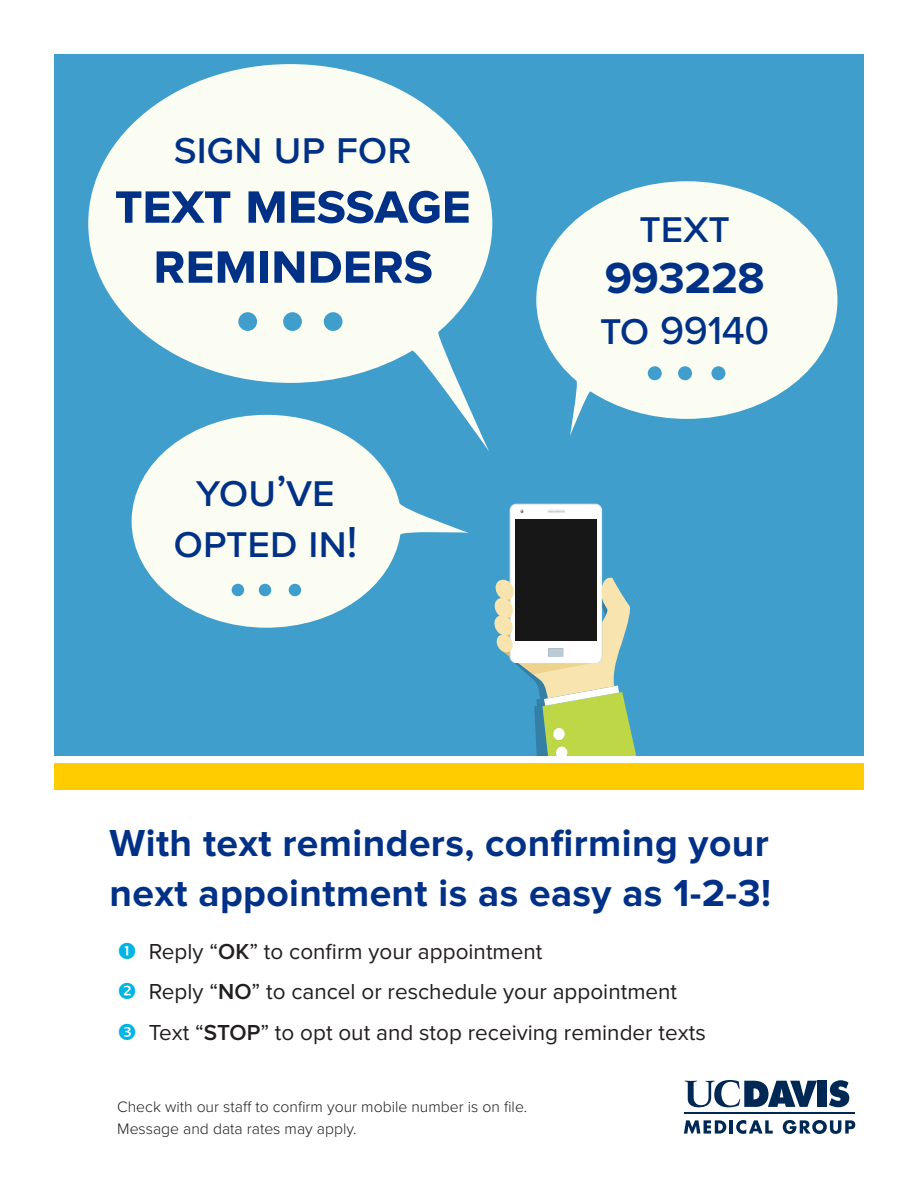
<style>
.page{position:relative;width:918px;height:1188px;background:#fff}
.page>*{position:absolute;margin:0;border:0;box-sizing:border-box;transform-origin:0 0}
.t1{font:700 57px "Proxima Nova";letter-spacing:-.01em;color:#003186}
.t2{font:500 45px "Proxima Nova";letter-spacing:-.01em;color:#003186}
.t3{font:700 45px "Proxima Nova";letter-spacing:-.01em;color:#003186}
.t4{font:500 40.5px "Proxima Nova";letter-spacing:-.01em;color:#003186}
.t5{font:700 39px/49.5px "Proxima Nova";letter-spacing:.01em;color:#003186}
.t6{font:22.5px "Proxima Nova";color:#231f20}
.t7{font:300 15.75px "Proxima Nova";color:#231f20}
.s1{font-size:45px}
.s2{font-weight:600}
</style>
<div class="page">
<svg style="left:829px;top:1080px;width:20px;height:27px"></svg>
<div style="left:818px;top:1081px;width:9px;height:26px;background:#002855"></div>
<svg style="left:684px;top:1080px;width:133px;height:28px"></svg>
<hr style="left:684px;top:1113px;width:171px;height:1px;background:#002855">
<svg style="left:684px;top:1120px;width:42px;height:14px"></svg>
<hr style="left:730px;top:1120px;width:3px;height:14px;background:#002855">
<svg style="left:736px;top:1120px;width:37px;height:14px"></svg>
<svg style="left:783px;top:1120px;width:72px;height:14px"></svg>
<div style="left:54px;top:54px;width:810px;height:702px;background:#409ecd"></div>
<svg style="left:88px;top:64px;width:404px;height:387px;fill:#fcfdf2"></svg>
<div style="left:238px;top:312px;width:19px;height:19px;background:#409ecd;border-radius:50%"></div>
<div style="left:283px;top:312px;width:19px;height:19px;background:#409ecd;border-radius:50%"></div>
<div style="left:324px;top:312px;width:19px;height:19px;background:#409ecd;border-radius:50%"></div>
<svg style="left:536px;top:181px;width:301px;height:255px;fill:#fcfdf2"></svg>
<div style="left:711px;top:366px;width:14px;height:14px;background:#409ecd;border-radius:50%"></div>
<div style="left:678px;top:366px;width:14px;height:14px;background:#409ecd;border-radius:50%"></div>
<div style="left:648px;top:366px;width:14px;height:14px;background:#409ecd;border-radius:50%"></div>
<svg style="left:132px;top:415px;width:336px;height:213px;fill:#fcfdf2"></svg>
<div style="left:289px;top:584px;width:12px;height:12px;background:#409ecd;border-radius:50%"></div>
<div style="left:259px;top:584px;width:12px;height:12px;background:#409ecd;border-radius:50%"></div>
<div style="left:232px;top:584px;width:12px;height:12px;background:#409ecd;border-radius:50%"></div>
<div style="left:511px;top:505px;width:90px;height:158px;background:#fff;border-radius:6px"></div>
<svg style="left:520px;top:510px;width:4px;height:3px"></svg>
<hr style="left:547px;top:510px;width:19px;height:3px;background:#f4f5f6;border-radius:2px">
<svg style="left:547px;top:510px;width:18px;height:3px"></svg>
<div style="left:515px;top:519px;width:82px;height:122px;background:#181717"></div>
<svg style="left:494px;top:576px;width:143px;height:180px"></svg>
<div style="left:54px;top:763px;width:810px;height:27px;background:#fc0"></div>
<p class="t2" style="left:174px;top:122px;width:240px">sign up for</p>
<p class="t1" style="left:115px;top:171px;width:358px">text message</p>
<p class="t1" style="left:153px;top:231px;width:281px">reminders</p>
<p class="t2" style="left:196px;top:466px;width:141px">you’ve</p>
<p class="t2" style="left:174px;top:517px;width:185px">opted in!</p>
<p class="t2" style="left:640px;top:202px;width:92px">text</p>
<p class="t3" style="left:605px;top:252px;width:162px">993228</p>
<p class="t4" style="left:600px;top:308px;width:171px"><span class="s1">to</span> 99140</p>
<p class="t5" style="left:110px;top:820px;width:663px">With text reminders, confirming your next appointment is as easy as 1-2-3!</p>
<p class="t6" style="left:149px;top:938px;width:395px">Reply “<span class="s2">OK</span>” to confirm your appointment</p>
<p class="t6" style="left:149px;top:979px;width:530px">Reply “<span class="s2">NO</span>” to cancel or reschedule your appointment</p>
<p class="t6" style="left:149px;top:1019px;width:558px">Text “<span class="s2">STOP</span>” to opt out and stop receiving reminder texts</p>
<p class="t7" style="left:117px;top:1097px;width:412px">Check with our staff to confirm your mobile number is on file.</p>
<p class="t7" style="left:117px;top:1120px;width:241px">Message and data rates may apply.</p>
</div>
